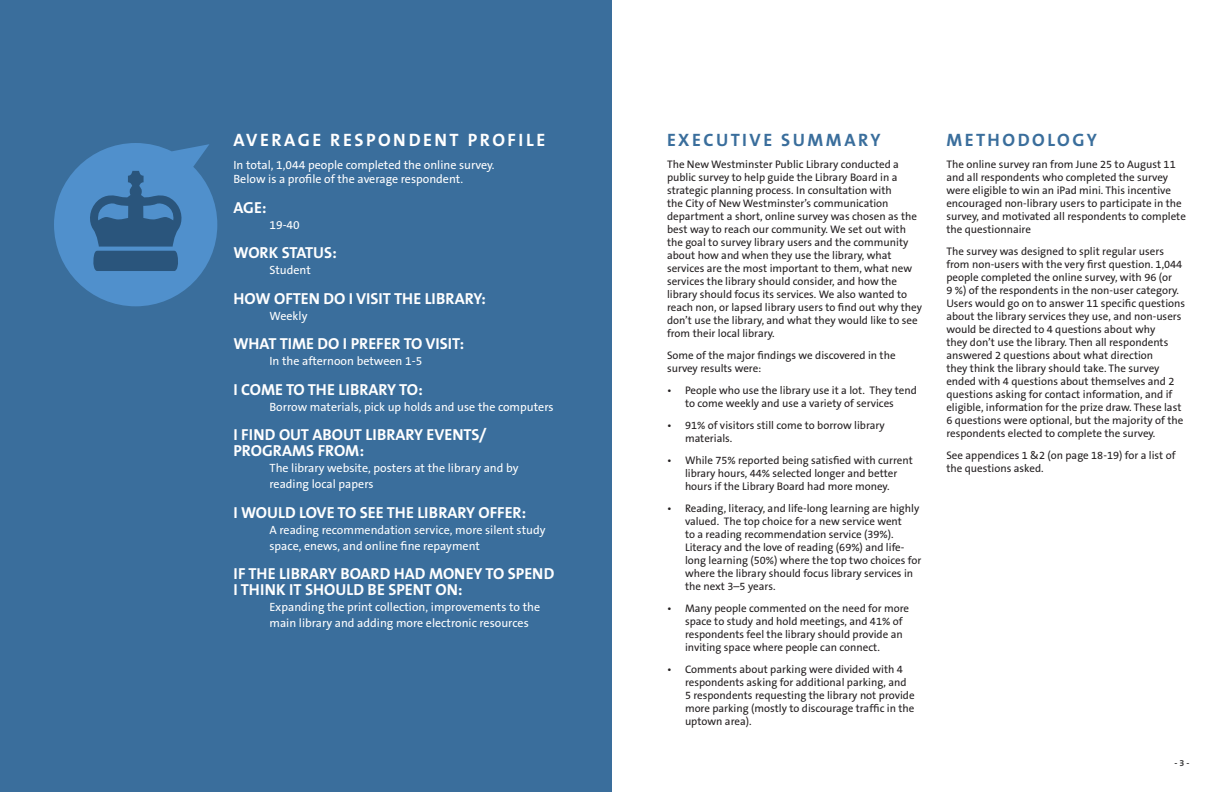
<style>
.page{position:relative;width:1224px;height:792px;background:#fff}
.page>*{position:absolute;margin:0;border:0;box-sizing:border-box;transform-origin:0 0}
.t1{font:700 18px "The Sans B7";letter-spacing:.14em;color:#3a6e9c}
.t2{font:700 18px "The Sans B7";letter-spacing:.14em;color:#fff}
.t3{font:700 16px/16px "The Sans B7";color:#fff}
.t4{font:12px/16px "The Sans B5 Plain";color:#fff}
.t5{font:11px/13px "The Sans B5 Plain";color:#231f20}
.t6{font:700 9px "The Sans B7";color:#3e3e3f}
</style>
<div class="page">
<div style="left:0;top:0;width:612px;height:792px;background:#3a6e9c"></div>
<svg style="left:54px;top:143px;width:163px;height:163px"></svg>
<p class="t2" style="left:233px;top:130px;width:313px">AVERAGE RESPONDENT PROFILE</p>
<p class="t4" style="left:233px;top:158px;width:263px;line-height:14px">In total, 1,044 people completed the online survey.<br>Below is a profile of the average respondent.</p>
<p class="t3" style="left:233px;top:200px;width:35px">AGE:</p>
<p class="t4" style="left:269px;top:217px;width:32px">19-40</p>
<p class="t3" style="left:233px;top:245px;width:105px">WORK STATUS:</p>
<p class="t4" style="left:269px;top:262px;width:43px">Student</p>
<p class="t3" style="left:233px;top:291px;width:254px">HOW OFTEN DO I VISIT THE LIBRARY:</p>
<p class="t4" style="left:269px;top:308px;width:39px">Weekly</p>
<p class="t3" style="left:233px;top:336px;width:232px">WHAT TIME DO I PREFER TO VISIT:</p>
<p class="t4" style="left:269px;top:353px;width:154px">In the afternoon between 1-5</p>
<p class="t3" style="left:233px;top:382px;width:191px">I COME TO THE LIBRARY TO:</p>
<p class="t4" style="left:269px;top:399px;width:286px">Borrow materials, pick up holds and use the computers</p>
<p class="t3" style="left:233px;top:427px;width:255px">I FIND OUT ABOUT LIBRARY EVENTS/<br>PROGRAMS FROM:</p>
<p class="t4" style="left:269px;top:460px;width:251px">The library website, posters at the library and by reading local papers</p>
<p class="t3" style="left:233px;top:505px;width:294px">I WOULD LOVE TO SEE THE LIBRARY OFFER:</p>
<p class="t4" style="left:269px;top:522px;width:278px">A reading recommendation service, more silent study space, enews, and online fine repayment</p>
<p class="t3" style="left:233px;top:566px;width:322px">IF THE LIBRARY BOARD HAD MONEY TO SPEND<br>I THINK IT SHOULD BE SPENT ON:</p>
<p class="t4" style="left:269px;top:599px;width:272px">Expanding the print collection, improvements to the main library and adding more electronic resources</p>
<p class="t1" style="left:667px;top:130px;width:215px">EXECUTIVE SUMMARY</p>
<p class="t5" style="left:667px;top:158px;width:256px">The New Westminster Public Library conducted a public survey to help guide the Library Board in a strategic planning process. In consultation with<br>the City of New Westminster’s communication department a short, online survey was chosen as the best way to reach our community. We set out with the goal to survey library users and the community about how and when they use the library, what services are the most important to them, what new services the library should consider, and how the library should focus its services. We also wanted to reach non, or lapsed library users to find out why they don’t use the library, and what they would like to see from their local library.</p>
<p class="t5" style="left:667px;top:349px;width:230px">Some of the major findings we discovered in the survey results were:</p>
<p class="t5" style="left:667px;top:384px;width:251px;text-align:center">• People who use the library use it a lot. They tend to come weekly and use a variety of services</p>
<p class="t5" style="left:685px;top:419px;width:201px;text-indent:-18px">• 91% of visitors still come to borrow library materials.</p>
<p class="t5" style="left:667px;top:454px;width:247px;text-align:center">• While 75% reported being satisfied with current library hours, 44% selected longer and better<br>hours if the Library Board had more money.</p>
<p class="t5" style="left:685px;top:502px;width:238px;text-indent:-18px">• Reading, literacy, and life-long learning are highly valued. The top choice for a new service went<br>to a reading recommendation service (39%).<br>Literacy and the love of reading (69%) and life&shy;long learning (50%) where the top two choices for where the library should focus library services in the next 3–5 years.</p>
<p class="t5" style="left:685px;top:602px;width:226px;text-indent:-18px">• Many people commented on the need for more space to study and hold meetings, and 41% of respondents feel the library should provide an inviting space where people can connect.</p>
<p class="t5" style="left:685px;top:663px;width:231px;text-indent:-18px">• Comments about parking were divided with 4 respondents asking for additional parking, and 5 respondents requesting the library not provide more parking (mostly to discourage traffic in the uptown area).</p>
<p class="t1" style="left:946px;top:130px;width:152px">METHODOLOGY</p>
<p class="t5" style="left:946px;top:158px;width:241px">The online survey ran from June 25 to August 11 and all respondents who completed the survey were eligible to win an iPad mini. This incentive encouraged non-library users to participate in the survey, and motivated all respondents to complete the questionnaire</p>
<p class="t5" style="left:946px;top:245px;width:240px">The survey was designed to split regular users from non-users with the very first question. 1,044 people completed the online survey, with 96 (or<br>9 %) of the respondents in the non-user category.<br>Users would go on to answer 11 specific questions about the library services they use, and non-users would be directed to 4 questions about why<br>they don’t use the library. Then all respondents answered 2 questions about what direction<br>they think the library should take. The survey ended with 4 questions about themselves and 2 questions asking for contact information, and if eligible, information for the prize draw. These last 6 questions were optional, but the majority of the respondents elected to complete the survey.</p>
<p class="t5" style="left:946px;top:449px;width:231px">See appendices 1 &amp;2 (on page 18-19) for a list of the questions asked.</p>
<p class="t6" style="left:1175px;top:758px;width:16px">- 3 -</p>
</div>
